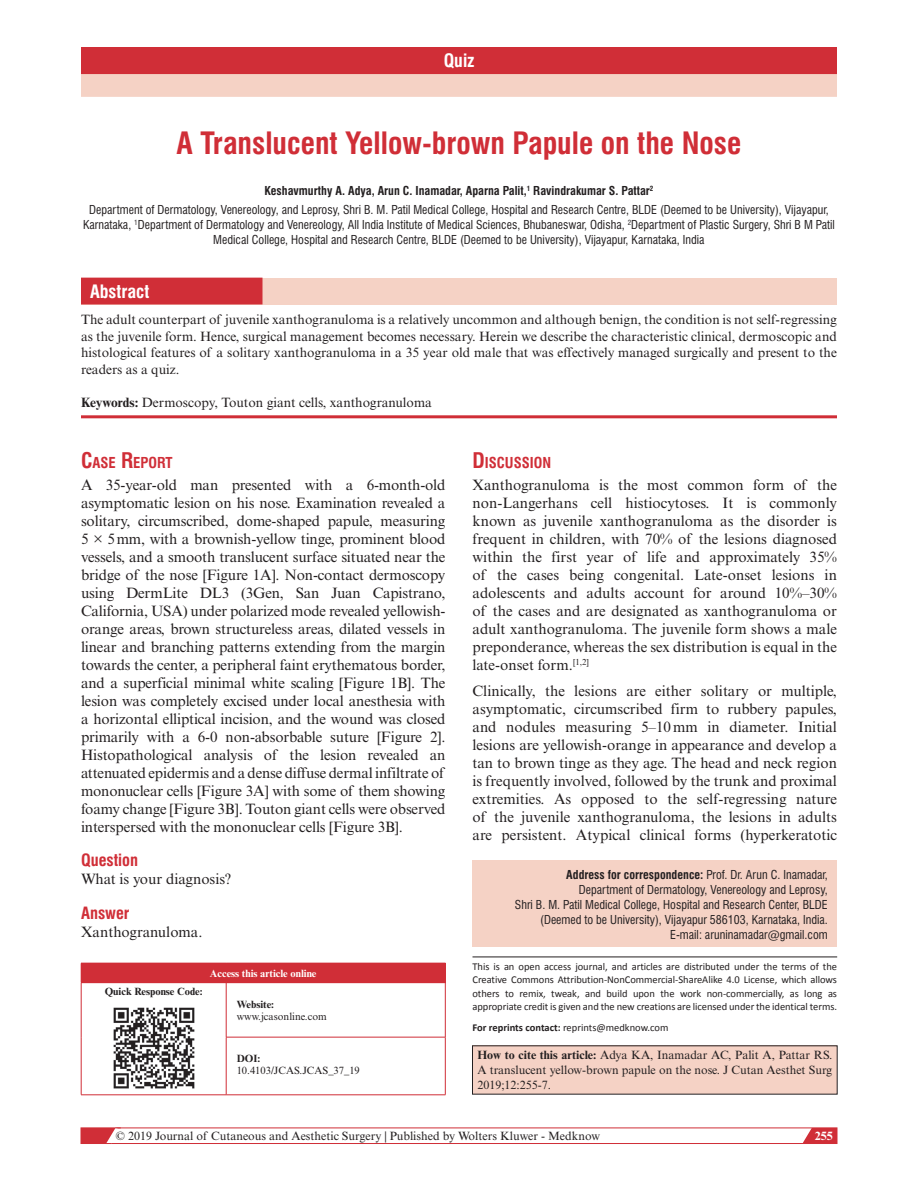
<style>
.page{position:relative;width:918px;height:1188px;background:#fff}
.page>*{position:absolute;margin:0;border:0;box-sizing:border-box;transform-origin:0 0}
.t1{font:700 condensed 30px "Swiss 721 BT";color:#d02e37}
.t2{font:700 condensed 18px "Swiss 721 BT";color:#fff}
.t3{font:700 condensed 16.5px "Swiss 721 BT";color:#d02e37}
.t4{font:15px/18px "Times New Roman MT Std";color:#231f20;text-align:justify}
.t5{font:700 condensed 14.7px "Swiss 721 BT";color:#d02e37}
.t6{font:13.5px/16.5px "Times New Roman MT Std";color:#231f20;text-align:justify}
.t7{font:condensed 12px/15px "Swiss 721 BT";color:#231f20;text-align:center}
.t8{font:12px/15px "Times New Roman MT Std";color:#231f20;text-align:justify}
.t9{font:700 12px "Times New Roman MT Std";color:#fff}
.t10{font:10.5px/13.5px "Calibri";letter-spacing:-.005em;color:#231f20;text-align:justify}
.t11{font:10.5px "Times New Roman MT Std";color:#231f20}
.t12{font:700 10.5px "Times New Roman MT Std";color:#231f20}
.t13{font:700 10.5px "Times New Roman MT Std";color:#fff}
.s1{font-weight:700}
.s2{font-size:21px}
</style>
<div class="page">
<svg style="left:798px;top:1127px;width:39px;height:15px"></svg>
<div style="left:81px;top:1128px;width:756px;height:16px;border:1px solid #d02e37"></div>
<svg style="left:81px;top:1127px;width:40px;height:17px"></svg>
<div style="left:81px;top:963px;width:364px;height:20px;background:#d02e37"></div>
<svg style="left:445px;top:963px;width:1px;height:19px"></svg>
<hr style="left:81px;top:983px;width:1px;height:54px;background:#d02e37">
<hr style="left:81px;top:1037px;width:1px;height:58px;background:#d02e37">
<hr style="left:226px;top:983px;width:1px;height:54px;background:#d02e37">
<hr style="left:226px;top:982px;width:220px;height:1px;background:#d02e37">
<hr style="left:445px;top:983px;width:1px;height:54px;background:#d02e37">
<hr style="left:81px;top:1095px;width:145px;height:1px;background:#d02e37">
<hr style="left:226px;top:1037px;width:1px;height:58px;background:#d02e37">
<hr style="left:226px;top:1037px;width:220px;height:1px;background:#d02e37">
<hr style="left:445px;top:1037px;width:1px;height:58px;background:#d02e37">
<hr style="left:226px;top:1095px;width:220px;height:1px;background:#d02e37">
<img style="left:113px;top:1007px;width:82px;height:82px">
<div style="left:472px;top:861px;width:365px;height:86px;background:#f5d2c5"></div>
<hr style="left:472px;top:957px;width:365px;height:1px;background:#231f20">
<div style="left:472px;top:1046px;width:365px;height:48px;background:#f5d2c5"></div>
<div style="left:81px;top:47px;width:756px;height:27px;background:#d02e37"></div>
<div style="left:81px;top:74px;width:756px;height:23px;background:#f5d2c5"></div>
<div style="left:81px;top:278px;width:756px;height:26px;background:#f5d2c5"></div>
<div style="left:81px;top:278px;width:181px;height:26px;background:#d02e37"></div>
<hr style="left:81px;top:415px;width:756px;height:3px;background:#d02e37">
<p class="t2" style="left:444px;top:50px;width:32px">Quiz</p>
<h1 class="t1" style="left:177px;top:125px;width:566px">A Translucent Yellow-brown Papule on the Nose</h1>
<p class="t7" style="left:89px;top:181px;width:741px;line-height:18.8px"><span class="s1">Keshavmurthy A. Adya, Arun C. Inamadar, Aparna Palit,</span><sup>1</sup> <span class="s1">Ravindrakumar S. Pattar</span><sup>2<br></sup>Department of Dermatology, Venereology, and Leprosy, Shri B. M. Patil Medical College, Hospital and Research Centre, BLDE (Deemed to be University), Vijayapur,</p>
<p class="t7" style="left:83px;top:217px;width:753px">Karnataka, <sup>1</sup>Department of Dermatology and Venereology, All India Institute of Medical Sciences, Bhubaneswar, Odisha, <sup>2</sup>Department of Plastic Surgery, Shri B M Patil<br>Medical College, Hospital and Research Centre, BLDE (Deemed to be University), Vijayapur, Karnataka, India</p>
<p class="t2" style="left:90px;top:281px;width:61px">Abstract</p>
<p class="t6" style="left:81px;top:311px;width:757px">The adult counterpart of juvenile xanthogranuloma is a relatively uncommon and although benign, the condition is not self-regressing as the juvenile form. Hence, surgical management becomes necessary. Herein we describe the characteristic clinical, dermoscopic and histological features of a solitary xanthogranuloma in a 35 year old male that was effectively managed surgically and present to the readers as a quiz.</p>
<p class="t6" style="left:81px;top:394px;width:352px"><span class="s1">Keywords:</span> Dermoscopy, Touton giant cells, xanthogranuloma</p>
<p class="t5" style="left:81px;top:454px;width:93px"><span class="s2">C</span>ASE <span class="s2">R</span>EPORT</p>
<p class="t4" style="left:81px;top:476px;width:366px">A 35-year-old man presented with a 6-month-old asymptomatic lesion on his nose. Examination revealed a solitary, circumscribed, dome-shaped papule, measuring 5 × 5mm, with a brownish-yellow tinge, prominent blood vessels, and a smooth translucent surface situated near the bridge of the nose [Figure 1A]. Non-contact dermoscopy using DermLite DL3 (3Gen, San Juan Capistrano, California, USA) under polarized mode revealed yellowish&shy;orange areas, brown structureless areas, dilated vessels in linear and branching patterns extending from the margin towards the center, a peripheral faint erythematous border, and a superficial minimal white scaling [Figure 1B]. The lesion was completely excised under local anesthesia with a horizontal elliptical incision, and the wound was closed primarily with a 6-0 non-absorbable suture [Figure 2].<br>Histopathological analysis of the lesion revealed an attenuated epidermis and a dense diffuse dermal infiltrate of mononuclear cells [Figure 3A] with some of them showing foamy change [Figure 3B]. Touton giant cells were observed interspersed with the mononuclear cells [Figure 3B].</p>
<p class="t3" style="left:81px;top:850px;width:59px">Question</p>
<p class="t4" style="left:81px;top:870px;width:152px">What is your diagnosis?</p>
<p class="t3" style="left:81px;top:903px;width:50px">Answer</p>
<p class="t4" style="left:81px;top:923px;width:123px">Xanthogranuloma.</p>
<p class="t13" style="left:210px;top:967px;width:108px">Access this article online</p>
<p class="t12" style="left:105px;top:985px;width:100px">Quick Response Code:</p>
<p class="t12" style="left:237px;top:998px;width:39px">Website:</p>
<p class="t11" style="left:237px;top:1010px;width:92px">www.jcasonline.com</p>
<p class="t12" style="left:237px;top:1052px;width:25px">DOI:</p>
<p class="t11" style="left:237px;top:1064px;width:125px">10.4103/JCAS.JCAS_37_19</p>
<p class="t5" style="left:472px;top:454px;width:80px"><span class="s2">D</span>ISCUSSION</p>
<p class="t4" style="left:472px;top:476px;width:366px">Xanthogranuloma is the most common form of the non-Langerhans cell histiocytoses. It is commonly known as juvenile xanthogranuloma as the disorder is frequent in children, with 70% of the lesions diagnosed within the first year of life and approximately 35% of the cases being congenital. Late-onset lesions in adolescents and adults account for around 10%–30% of the cases and are designated as xanthogranuloma or adult xanthogranuloma. The juvenile form shows a male preponderance, whereas the sex distribution is equal in the late-onset form.<sup>[1,2]</sup></p>
<p class="t4" style="left:472px;top:682px;width:366px">Clinically, the lesions are either solitary or multiple, asymptomatic, circumscribed firm to rubbery papules, and nodules measuring 5–10mm in diameter. Initial lesions are yellowish-orange in appearance and develop a tan to brown tinge as they age. The head and neck region is frequently involved, followed by the trunk and proximal extremities. As opposed to the self-regressing nature of the juvenile xanthogranuloma, the lesions in adults are persistent. Atypical clinical forms (hyperkeratotic</p>
<p class="t7" style="left:515px;top:867px;width:314px;text-align:right"><span class="s1">Address for correspondence:</span> Prof. Dr. Arun C. Inamadar, Department of Dermatology, Venereology and Leprosy,<br>Shri B. M. Patil Medical College, Hospital and Research Center, BLDE (Deemed to be University), Vijayapur 586103, Karnataka, India.<br>E-mail: aruninamadar@gmail.com</p>
<p class="t10" style="left:472px;top:959px;width:366px">This is an open access journal, and articles are distributed under the terms of the Creative Commons Attribution-NonCommercial-ShareAlike 4.0 License, which allows others to remix, tweak, and build upon the work non-commercially, as long as appropriate credit is given and the new creations are licensed under the identical terms.</p>
<p class="t10" style="left:472px;top:1021px;width:198px"><span class="s1">For reprints contact:</span> reprints@medknow.com</p>
<p class="t8" style="left:477px;top:1048px;width:356px"><span class="s1">How to cite this article:</span> Adya KA, Inamadar AC, Palit A, Pattar RS.<br>A translucent yellow-brown papule on the nose. J Cutan Aesthet Surg 2019;12:255-7.</p>
<p class="t8" style="left:116px;top:1128px;width:486px">© 2019 Journal of Cutaneous and Aesthetic Surgery | Published by Wolters Kluwer - Medknow</p>
<p class="t9" style="left:815px;top:1128px;width:19px">255</p>
</div>
